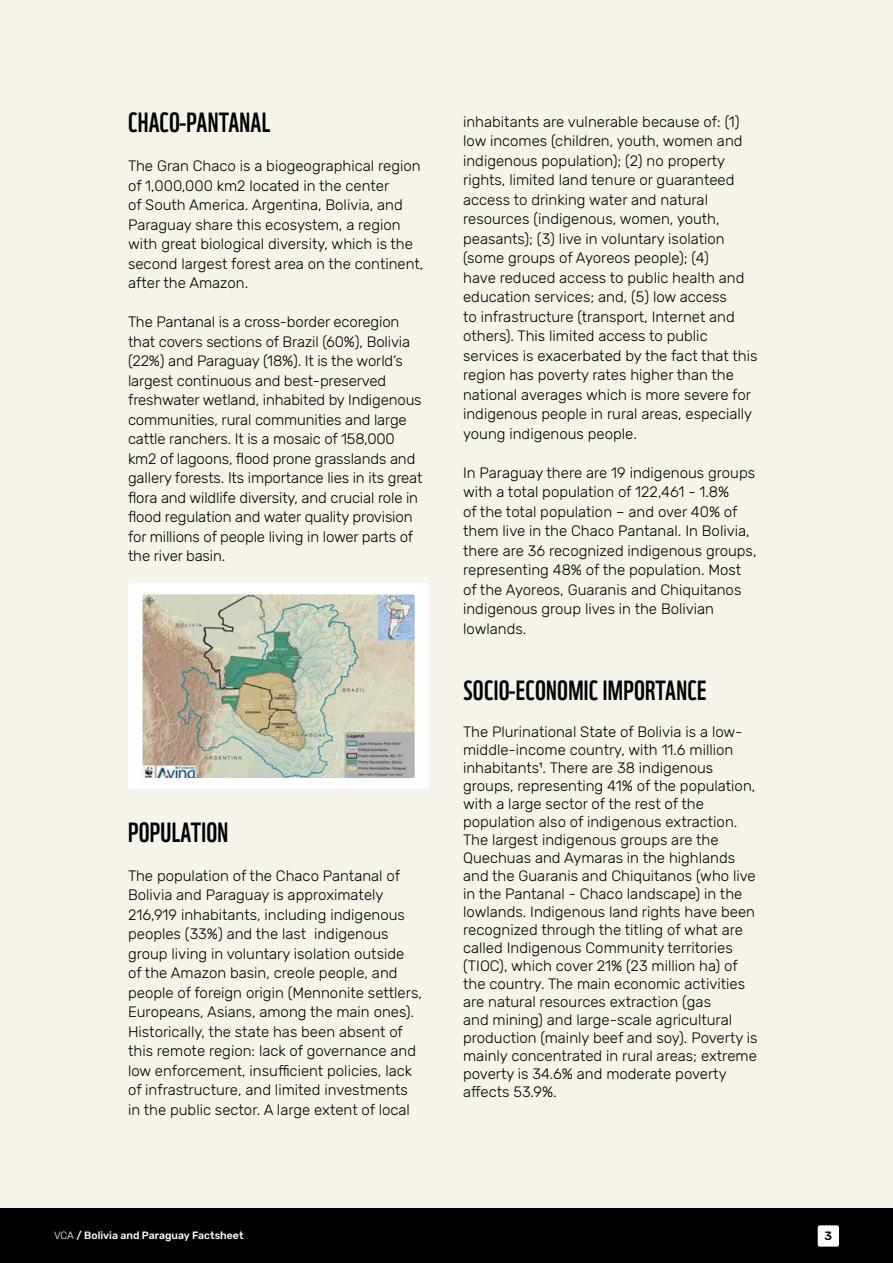
<style>
.page{position:relative;width:893px;height:1263px;background:#f5f3ea}
.page>*{position:absolute;margin:0;border:0;box-sizing:border-box;transform-origin:0 0}
.t1{font:27px "WWF";letter-spacing:.01em;color:#000}
.t2{font:300 15px/19.5px "Rubik";color:#000}
.t3{font:500 12px "Rubik";color:#000}
.t4{font:500 10.5px "Rubik";color:#fff}
.s1{font-weight:300}
</style>
<div class="page">
<div style="left:0;top:1209px;width:893px;height:54px;background:#000"></div>
<div style="left:818px;top:1225px;width:21px;height:21px;background:#fff;border-radius:2px"></div>
<div style="left:128px;top:583px;width:301px;height:206px;background:#fff;border-radius:2px"></div>
<img style="left:143px;top:594px;width:272px;height:184px">
<h1 class="t1" style="left:128px;top:101px;width:144px">CHACO-PANTANAL</h1>
<p class="t2" style="left:128px;top:157px;width:297px">The Gran Chaco is a biogeographical region of 1,000,000 km2 located in the center<br>of South America. Argentina, Bolivia, and Paraguay share this ecosystem, a region with great biological diversity, which is the second largest forest area on the continent, after the Amazon.</p>
<p class="t2" style="left:128px;top:313px;width:296px">The Pantanal is a cross-border ecoregion that covers sections of Brazil (60%), Bolivia (22%) and Paraguay (18%). It is the world’s largest continuous and best-preserved freshwater wetland, inhabited by Indigenous communities, rural communities and large cattle ranchers. It is a mosaic of 158,000 km2 of lagoons, flood prone grasslands and gallery forests. Its importance lies in its great flora and wildlife diversity, and crucial role in flood regulation and water quality provision for millions of people living in lower parts of the river basin.</p>
<h1 class="t1" style="left:128px;top:811px;width:102px">POPULATION</h1>
<p class="t2" style="left:128px;top:866px;width:295px">The population of the Chaco Pantanal of Bolivia and Paraguay is approximately 216,919 inhabitants, including indigenous peoples (33%) and the last indigenous group living in voluntary isolation outside<br>of the Amazon basin, creole people, and people of foreign origin (Mennonite settlers, Europeans, Asians, among the main ones).<br>Historically, the state has been absent of this remote region: lack of governance and low enforcement, insufficient policies, lack of infrastructure, and limited investments in the public sector. A large extent of local</p>
<p class="t2" style="left:463px;top:112px;width:296px">inhabitants are vulnerable because of: (1) low incomes (children, youth, women and indigenous population); (2) no property rights, limited land tenure or guaranteed access to drinking water and natural resources (indigenous, women, youth, peasants); (3) live in voluntary isolation (some groups of Ayoreos people); (4)<br>have reduced access to public health and education services; and, (5) low access<br>to infrastructure (transport, Internet and others). This limited access to public services is exacerbated by the fact that this region has poverty rates higher than the national averages which is more severe for indigenous people in rural areas, especially young indigenous people.</p>
<p class="t2" style="left:463px;top:463px;width:295px">In Paraguay there are 19 indigenous groups with a total population of 122,461 - 1.8%<br>of the total population – and over 40% of them live in the Chaco Pantanal. In Bolivia, there are 36 recognized indigenous groups, representing 48% of the population. Most of the Ayoreos, Guaranis and Chiquitanos indigenous group lives in the Bolivian lowlands.</p>
<h1 class="t1" style="left:463px;top:669px;width:245px">SOCIO-ECONOMIC IMPORTANCE</h1>
<p class="t2" style="left:463px;top:723px;width:296px;line-height:18px">The Plurinational State of Bolivia is a low&shy;middle-income country, with 11.6 million inhabitants¹. There are 38 indigenous groups, representing 41% of the population, with a large sector of the rest of the population also of indigenous extraction.<br>The largest indigenous groups are the Quechuas and Aymaras in the highlands and the Guaranis and Chiquitanos (who live in the Pantanal - Chaco landscape) in the lowlands. Indigenous land rights have been recognized through the titling of what are called Indigenous Community territories (TIOC), which cover 21% (23 million ha) of the country. The main economic activities are natural resources extraction (gas<br>and mining) and large-scale agricultural production (mainly beef and soy). Poverty is mainly concentrated in rural areas; extreme poverty is 34.6% and moderate poverty affects 53.9%.</p>
<p class="t4" style="left:54px;top:1230px;width:191px"><span class="s1">VCA</span> / Bolivia and Paraguay Factsheet</p>
<p class="t3" style="left:824px;top:1229px;width:9px">3</p>
</div>
